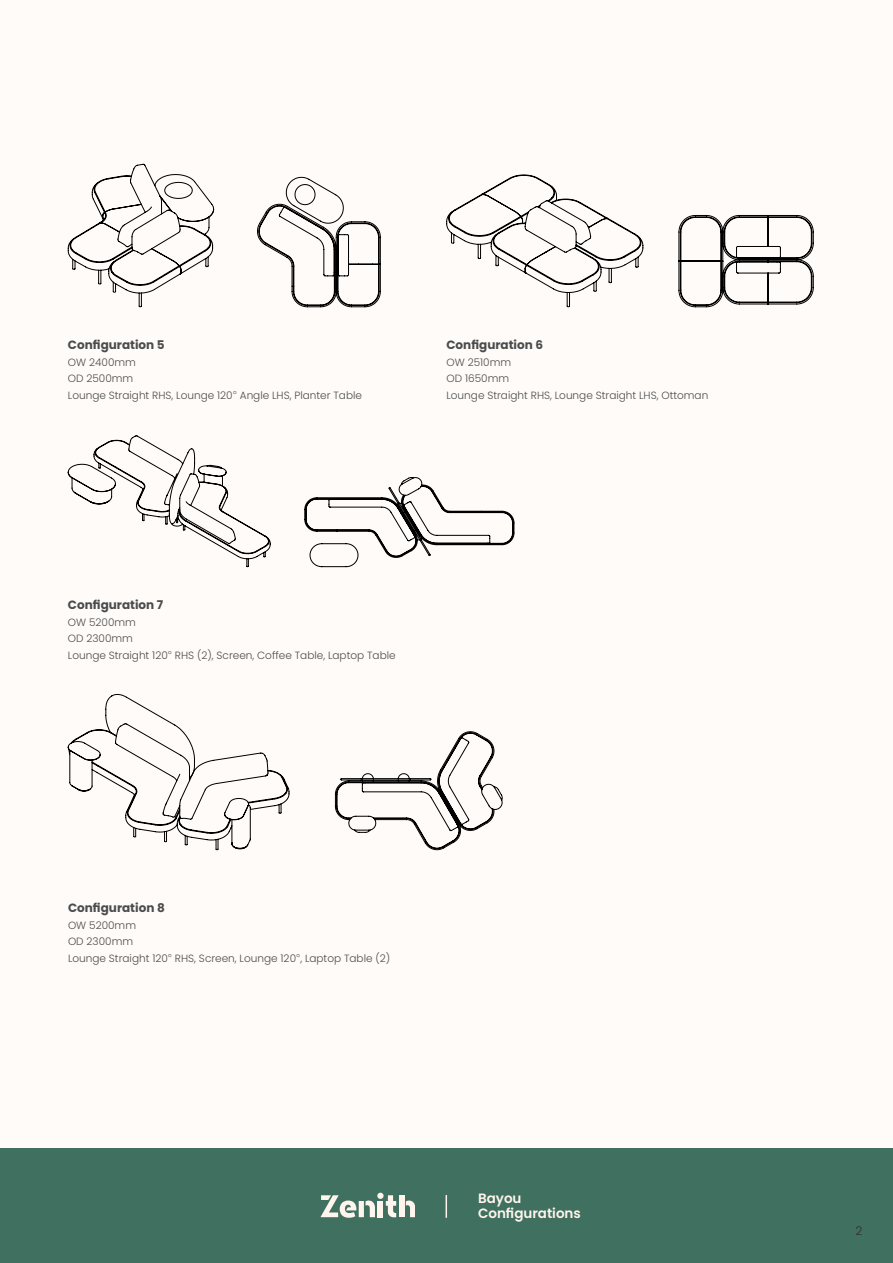
<style>
.page{position:relative;width:893px;height:1263px;background:#fffbf8}
.page>*{position:absolute;margin:0;border:0;box-sizing:border-box;transform-origin:0 0}
.PRODUCT_NAME_BOTTOM{font:600 13.5px "Poppins";color:#fff5ed}
.t1{font:700 12px "Poppins";color:#4b4c4d}
.t2{font:300 12px "Poppins";color:#312f30}
.t3{font:300 10.5px "Poppins";color:#4b4c4d}
.s1{font-family:"Futura LT Pro"}
</style>
<div class="page">
<div style="left:0;top:1148px;width:893px;height:115px;background:#407060"></div>
<svg style="left:446px;top:1195px;width:1px;height:23px"></svg>
<div style="left:378px;top:1201px;width:5px;height:16px;background:#fff5ed"></div>
<div style="left:377px;top:1193px;width:7px;height:6px;background:#fff5ed;border-radius:50%"></div>
<svg style="left:386px;top:1195px;width:10px;height:23px"></svg>
<div style="left:399px;top:1195px;width:5px;height:22px;background:#fff5ed"></div>
<svg style="left:406px;top:1200px;width:9px;height:17px"></svg>
<svg style="left:321px;top:1195px;width:54px;height:23px"></svg>
<svg style="left:68px;top:164px;width:146px;height:143px"></svg>
<svg style="left:257px;top:177px;width:124px;height:130px"></svg>
<svg style="left:446px;top:175px;width:197px;height:132px"></svg>
<svg style="left:678px;top:215px;width:136px;height:92px"></svg>
<svg style="left:68px;top:435px;width:203px;height:132px"></svg>
<svg style="left:304px;top:477px;width:210px;height:90px"></svg>
<svg style="left:68px;top:694px;width:221px;height:156px"></svg>
<svg style="left:335px;top:731px;width:168px;height:119px"></svg>
<p class="t1" style="left:68px;top:338px;width:98px">Configuration 5</p>
<p class="t3" style="left:68px;top:356px;width:70px">OW 2400mm</p>
<p class="t3" style="left:68px;top:373px;width:67px">OD 2500mm</p>
<p class="t3" style="left:68px;top:389px;width:296px">Lounge Straight RHS, Lounge 120<span class="s1">°</span> Angle LHS, Planter Table</p>
<p class="t1" style="left:446px;top:338px;width:98px">Configuration 6</p>
<p class="t3" style="left:446px;top:356px;width:66px">OW 2510mm</p>
<p class="t3" style="left:446px;top:373px;width:64px">OD 1650mm</p>
<p class="t3" style="left:446px;top:389px;width:263px">Lounge Straight RHS, Lounge Straight LHS, Ottoman</p>
<p class="t1" style="left:68px;top:598px;width:97px">Configuration 7</p>
<p class="t3" style="left:68px;top:616px;width:70px">OW 5200mm</p>
<p class="t3" style="left:68px;top:632px;width:67px">OD 2300mm</p>
<p class="t3" style="left:68px;top:649px;width:329px">Lounge Straight 120<span class="s1">°</span> RHS (2), Screen, Coffee Table, Laptop Table</p>
<p class="t1" style="left:68px;top:901px;width:98px">Configuration 8</p>
<p class="t3" style="left:68px;top:919px;width:70px">OW 5200mm</p>
<p class="t3" style="left:68px;top:935px;width:67px">OD 2300mm</p>
<p class="t3" style="left:68px;top:952px;width:324px">Lounge Straight 120<span class="s1">°</span> RHS, Screen, Lounge 120<span class="s1">°</span>, Laptop Table (2)</p>
<p class="PRODUCT_NAME_BOTTOM" style="left:478px;top:1190px;width:45px">Bayou</p>
<p class="PRODUCT_NAME_BOTTOM" style="left:478px;top:1205px;width:104px">Configurations</p>
<p class="t2" style="left:856px;top:1224px;width:8px">2</p>
</div>
